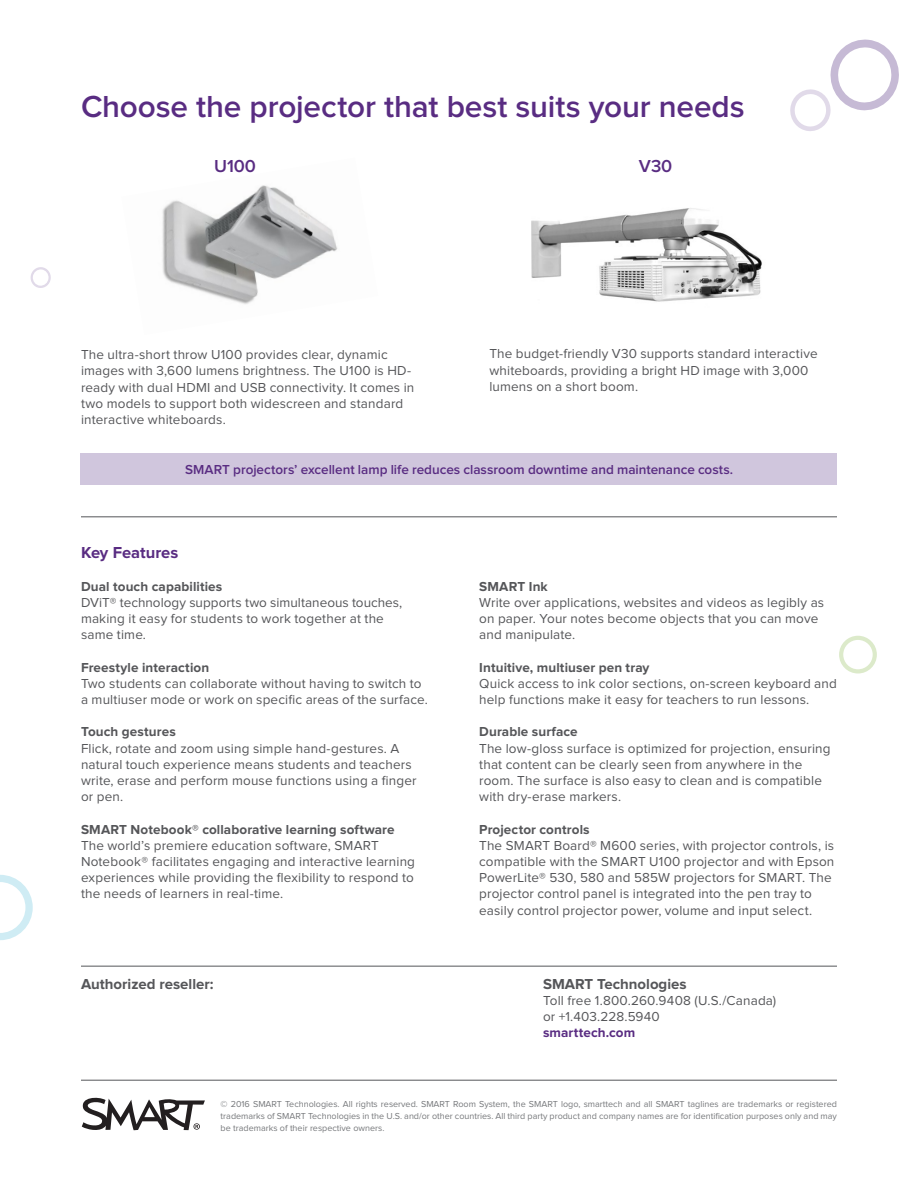
<style>
.page{position:relative;width:918px;height:1188px;background:#fff}
.page>*{position:absolute;margin:0;border:0;box-sizing:border-box;transform-origin:0 0}
.headline_bold{font:600 31.5px "Proxima Nova";letter-spacing:-.005em;color:#592c82}
.callout{font:600 18px "Proxima Nova";color:#592c82}
.section_head_span_co{font:700 16.5px "Proxima Nova";color:#592c82}
.reseller{font:700 15px "Proxima Nova";color:#555659}
.body_copy{font:13.5px/16.2px "Proxima Nova";letter-spacing:.01em;color:#555659}
.subhead{font:700 13.5px "Proxima Nova";letter-spacing:.01em;color:#555659}
.body_copy_emphasis{font:600 13.5px "Proxima Nova";color:#592c82}
.mousetype{font:9px/12px "Proxima Nova";color:#76787b;text-align:justify}
.s1{font-weight:700;color:#592c82}
</style>
<div class="page">
<hr style="left:81px;top:966px;width:756px;height:1px;background:#555659">
<svg style="left:839px;top:636px;width:38px;height:38px"></svg>
<hr style="left:81px;top:516px;width:756px;height:1px;background:#555659">
<svg style="left:82px;top:1097px;width:123px;height:34px"></svg>
<hr style="left:81px;top:1080px;width:756px;height:1px;background:#555659">
<svg style="left:790px;top:39px;width:109px;height:92px"></svg>
<svg style="left:30px;top:267px;width:21px;height:21px"></svg>
<svg style="left:0;top:875px;width:33px;height:65px"></svg>
<img style="left:531px;top:208px;width:231px;height:94px">
<img style="left:162px;top:185px;width:176px;height:119px">
<div style="left:80px;top:454px;width:757px;height:31px;background:#d0c6dd"></div>
<p class="headline_bold" style="left:81px;top:92px;width:665px">Choose the projector that best suits your needs</p>
<p class="callout" style="left:214px;top:158px;width:43px">U100</p>
<p class="callout" style="left:639px;top:158px;width:35px">V30</p>
<p class="body_copy" style="left:81px;top:347px;width:335px">The ultra-short throw U100 provides clear, dynamic images with 3,600 lumens brightness. The U100 is HD&shy;ready with dual HDMI and USB connectivity. It comes in two models to support both widescreen and standard interactive whiteboards.</p>
<p class="body_copy" style="left:489px;top:346px;width:330px">The budget-friendly V30 supports standard interactive whiteboards, providing a bright HD image with 3,000 lumens on a short boom.</p>
<p class="body_copy_emphasis" style="left:185px;top:463px;width:550px">SMART projectors’ excellent lamp life reduces classroom downtime and maintenance costs.</p>
<p class="section_head_span_co" style="left:81px;top:545px;width:99px">Key Features</p>
<p class="subhead" style="left:81px;top:580px;width:143px">Dual touch capabilities</p>
<p class="body_copy" style="left:81px;top:595px;width:323px">DViT® technology supports two simultaneous touches, making it easy for students to work together at the same time.</p>
<p class="subhead" style="left:81px;top:661px;width:130px">Freestyle interaction</p>
<p class="body_copy" style="left:81px;top:676px;width:348px">Two students can collaborate without having to switch to a multiuser mode or work on specific areas of the surface.</p>
<p class="subhead" style="left:81px;top:726px;width:96px">Touch gestures</p>
<p class="body_copy" style="left:81px;top:740px;width:337px">Flick, rotate and zoom using simple hand-gestures. A natural touch experience means students and teachers write, erase and perform mouse functions using a finger or pen.</p>
<p class="subhead" style="left:81px;top:823px;width:315px">SMART Notebook® collaborative learning software</p>
<p class="body_copy" style="left:81px;top:838px;width:336px">The world’s premiere education software, SMART Notebook® facilitates engaging and interactive learning experiences while providing the flexibility to respond to the needs of learners in real-time.</p>
<p class="subhead" style="left:479px;top:580px;width:70px">SMART Ink</p>
<p class="body_copy" style="left:479px;top:595px;width:347px">Write over applications, websites and videos as legibly as on paper. Your notes become objects that you can move and manipulate.</p>
<p class="subhead" style="left:479px;top:661px;width:172px">Intuitive, multiuser pen tray</p>
<p class="body_copy" style="left:479px;top:676px;width:359px">Quick access to ink color sections, on-screen keyboard and help functions make it easy for teachers to run lessons.</p>
<p class="subhead" style="left:479px;top:726px;width:100px">Durable surface</p>
<p class="body_copy" style="left:479px;top:740px;width:353px">The low-gloss surface is optimized for projection, ensuring that content can be clearly seen from anywhere in the room. The surface is also easy to clean and is compatible with dry-erase markers.</p>
<p class="subhead" style="left:479px;top:823px;width:112px">Projector controls</p>
<p class="body_copy" style="left:479px;top:838px;width:357px">The SMART Board® M600 series, with projector controls, is compatible with the SMART U100 projector and with Epson PowerLite® 530, 580 and 585W projectors for SMART. The projector control panel is integrated into the pen tray to easily control projector power, volume and input select.</p>
<p class="reseller" style="left:81px;top:977px;width:134px">Authorized reseller:</p>
<p class="reseller" style="left:543px;top:977px;width:145px">SMART Technologies</p>
<p class="body_copy" style="left:543px;top:993px;width:235px">Toll free 1.800.260.9408 (U.S./Canada) or +1.403.228.5940<br><span class="s1">smarttech.com</span></p>
<p class="mousetype" style="left:221px;top:1098px;width:618px">© 2016 SMART Technologies. All rights reserved. SMART Room System, the SMART logo, smarttech and all SMART taglines are trademarks or registered trademarks of SMART Technologies in the U.S. and/or other countries. All third party product and company names are for identification purposes only and may be trademarks of their respective owners.</p>
</div>
